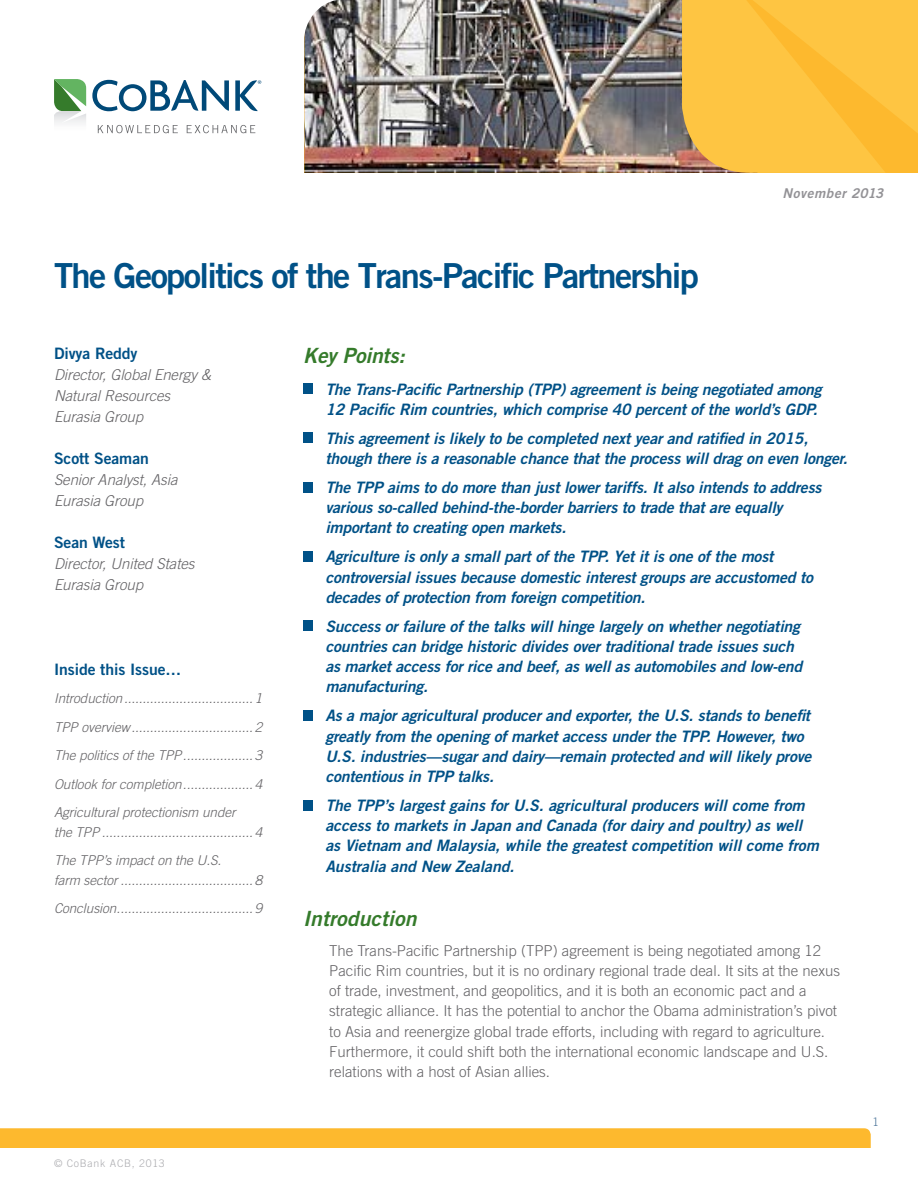
<style>
.page{position:relative;width:918px;height:1188px;background:#fff}
.page>*{position:absolute;margin:0;border:0;box-sizing:border-box;transform-origin:0 0}
.t1{font:34.5px "Trade Gothic Bold Two";letter-spacing:-.045em;color:#005187}
.Green_KED_Section_Hd{font:italic 21px "Trade Gothic Bold Two";letter-spacing:.005em;color:#357b2b}
.t2{font:italic 15.75px/20.2px "Trade Gothic Bold Two";letter-spacing:-.01em;color:#005187}
.t3{font:15.75px "Trade Gothic Bold Two";letter-spacing:-.005em;color:#005187}
.Text_-_basic{font:300 15px/20.2px "Trade Gothic";color:#636265}
.t4{font:italic 300 15px/21px "Trade Gothic";letter-spacing:-.005em;color:#636265}
.t5{font:italic 300 13.5px/19.5px "Trade Gothic";letter-spacing:-.005em;color:#636265}
.t6{font:italic 13.5px "Trade Gothic Bold Two";letter-spacing:.045em;color:#939296}
.t7{font:300 11.7px "Trade Gothic";color:#4e769b}
.t8{font:300 10.5px "Trade Gothic";letter-spacing:.07em;color:#acacb0}
</style>
<div class="page">
<img style="left:304px;top:0;width:378px;height:173px">
<div style="left:0;top:1128px;width:871px;height:20px;background:#fdb92e"></div>
<svg style="left:54px;top:79px;width:32px;height:44px"></svg>
<svg style="left:98px;top:125px;width:80px;height:8px"></svg>
<svg style="left:187px;top:125px;width:68px;height:8px"></svg>
<svg style="left:92px;top:80px;width:169px;height:31px"></svg>
<svg style="left:304px;top:0;width:47px;height:41px"></svg>
<svg style="left:682px;top:0;width:236px;height:173px;background:#fbc03f"></svg>
<div style="left:303px;top:384px;width:10px;height:10px;background:#005187"></div>
<div style="left:303px;top:433px;width:10px;height:10px;background:#005187"></div>
<div style="left:303px;top:482px;width:10px;height:10px;background:#005187"></div>
<div style="left:303px;top:551px;width:10px;height:10px;background:#005187"></div>
<div style="left:303px;top:621px;width:10px;height:10px;background:#005187"></div>
<div style="left:303px;top:710px;width:10px;height:10px;background:#005187"></div>
<div style="left:303px;top:800px;width:10px;height:10px;background:#005187"></div>
<p class="t1" style="left:54px;top:255px;width:647px">The Geopolitics of the Trans-Pacific Partnership</p>
<p class="t6" style="left:782px;top:185px;width:102px">November 2013</p>
<p class="t3" style="left:54px;top:344px;width:85px">Divya Reddy</p>
<p class="t4" style="left:54px;top:364px;width:159px">Director, Global Energy &amp;<br>Natural Resources<br>Eurasia Group</p>
<p class="t3" style="left:54px;top:449px;width:96px">Scott Seaman</p>
<p class="t4" style="left:54px;top:469px;width:125px">Senior Analyst, Asia<br>Eurasia Group</p>
<p class="t3" style="left:54px;top:533px;width:72px">Sean West</p>
<p class="t4" style="left:54px;top:553px;width:142px">Director, United States<br>Eurasia Group</p>
<p class="t3" style="left:54px;top:659px;width:129px">Inside this Issue…</p>
<p class="t5" style="left:54px;top:689px;width:210px">Introduction................................... 1</p>
<p class="t5" style="left:54px;top:717px;width:210px">TPP overview................................. 2</p>
<p class="t5" style="left:54px;top:746px;width:210px">The politics of the TPP................... 3</p>
<p class="t5" style="left:54px;top:774px;width:210px">Outlook for completion................... 4</p>
<p class="t5" style="left:54px;top:803px;width:210px">Agricultural protectionism under<br>the TPP ......................................... 4</p>
<p class="t5" style="left:54px;top:851px;width:210px">The TPP’s impact on the U.S.<br>farm sector .................................... 8</p>
<p class="t5" style="left:54px;top:899px;width:210px">Conclusion..................................... 9</p>
<p class="t8" style="left:54px;top:1157px;width:112px">© CoBank ACB, 2013</p>
<p class="Green_KED_Section_Hd" style="left:303px;top:342px;width:103px">Key Points:</p>
<p class="t2" style="left:325px;top:379px;width:498px">The Trans-Pacific Partnership (TPP) agreement is being negotiated among<br>12 Pacific Rim countries, which comprise 40 percent of the world’s GDP.</p>
<p class="t2" style="left:325px;top:428px;width:524px">This agreement is likely to be completed next year and ratified in 2015, though there is a reasonable chance that the process will drag on even longer.</p>
<p class="t2" style="left:325px;top:477px;width:498px">The TPP aims to do more than just lower tariffs. It also intends to address various so-called behind-the-border barriers to trade that are equally important to creating open markets.</p>
<p class="t2" style="left:325px;top:546px;width:489px">Agriculture is only a small part of the TPP. Yet it is one of the most controversial issues because domestic interest groups are accustomed to decades of protection from foreign competition.</p>
<p class="t2" style="left:325px;top:616px;width:478px">Success or failure of the talks will hinge largely on whether negotiating countries can bridge historic divides over traditional trade issues such as market access for rice and beef, as well as automobiles and low-end manufacturing.</p>
<p class="t2" style="left:325px;top:705px;width:488px">As a major agricultural producer and exporter, the U.S. stands to benefit greatly from the opening of market access under the TPP. However, two U.S. industries—sugar and dairy—remain protected and will likely prove contentious in TPP talks.</p>
<p class="t2" style="left:325px;top:795px;width:495px">The TPP’s largest gains for U.S. agricultural producers will come from access to markets in Japan and Canada (for dairy and poultry) as well as Vietnam and Malaysia, while the greatest competition will come from Australia and New Zealand.</p>
<p class="Green_KED_Section_Hd" style="left:303px;top:906px;width:115px">Introduction</p>
<p class="Text_-_basic" style="left:329px;top:940px;width:512px">The Trans-Pacific Partnership (TPP) agreement is being negotiated among 12<br>Pacific Rim countries, but it is no ordinary regional trade deal. It sits at the nexus of trade, investment, and geopolitics, and it is both an economic pact and a strategic alliance. It has the potential to anchor the Obama administration’s pivot to Asia and reenergize global trade efforts, including with regard to agriculture.<br>Furthermore, it could shift both the international economic landscape and U.S. relations with a host of Asian allies.</p>
<p class="t7" style="left:873px;top:1115px;width:8px">1</p>
</div>
